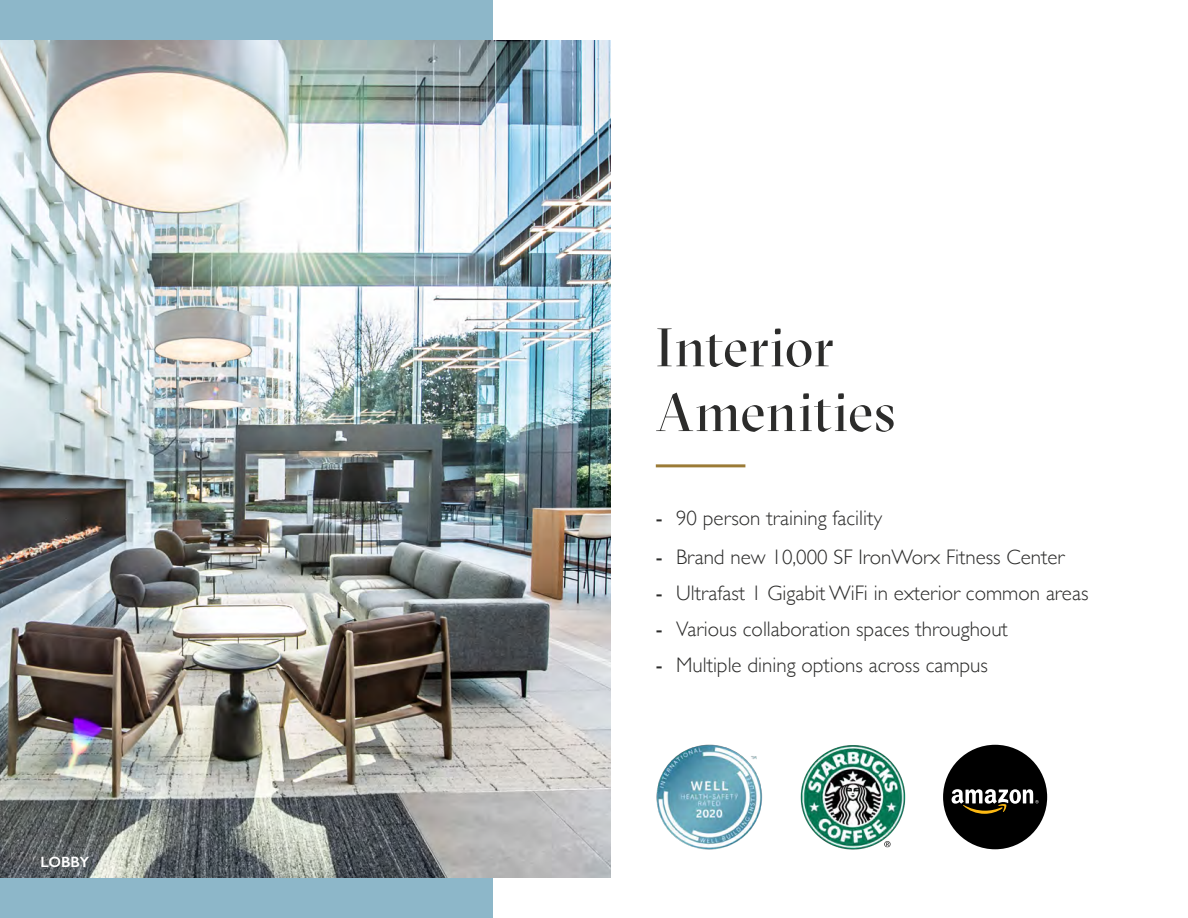
<style>
.page{position:relative;width:1188px;height:918px;background:#fff}
.page>*{position:absolute;margin:0;border:0;box-sizing:border-box;transform-origin:0 0}
.t1{font:54px/64.8px "GT Sectra Display";letter-spacing:.005em;color:#2c2c2b}
.t2{font:300 21px "Gill Sans";color:#2c2c2b}
.t3{font:600 15px "Gill Sans";letter-spacing:-.01em;color:#fff}
.s1{font-weight:400}
</style>
<div class="page">
<hr style="left:656px;top:464px;width:89px;height:3px;background:#9b7b37">
<div style="left:0;top:0;width:492px;height:918px;background:#8db7c9"></div>
<img style="left:0;top:40px;width:611px;height:837px">
<img style="left:656px;top:745px;width:106px;height:104px">
<img style="left:800px;top:745px;width:105px;height:104px">
<div style="left:943px;top:745px;width:104px;height:104px;background:#000;border-radius:50%"></div>
<svg style="left:952px;top:789px;width:87px;height:25px"></svg>
<p class="t3" style="left:40px;top:853px;width:50px">LOBBY</p>
<h1 class="t1" style="left:656px;top:314px;width:241px">Interior<br>Amenities</h1>
<p class="t2" style="left:656px;top:502px;width:228px"><span class="s1">-</span> 90 person training facility</p>
<p class="t2" style="left:656px;top:541px;width:410px"><span class="s1">-</span> Brand new 10,000 SF IronWorx Fitness Center</p>
<p class="t2" style="left:656px;top:577px;width:434px"><span class="s1">-</span> Ultrafast 1 Gigabit WiFi in exterior common areas</p>
<p class="t2" style="left:656px;top:613px;width:354px"><span class="s1">-</span> Various collaboration spaces throughout</p>
<p class="t2" style="left:656px;top:649px;width:334px"><span class="s1">-</span> Multiple dining options across campus</p>
</div>
